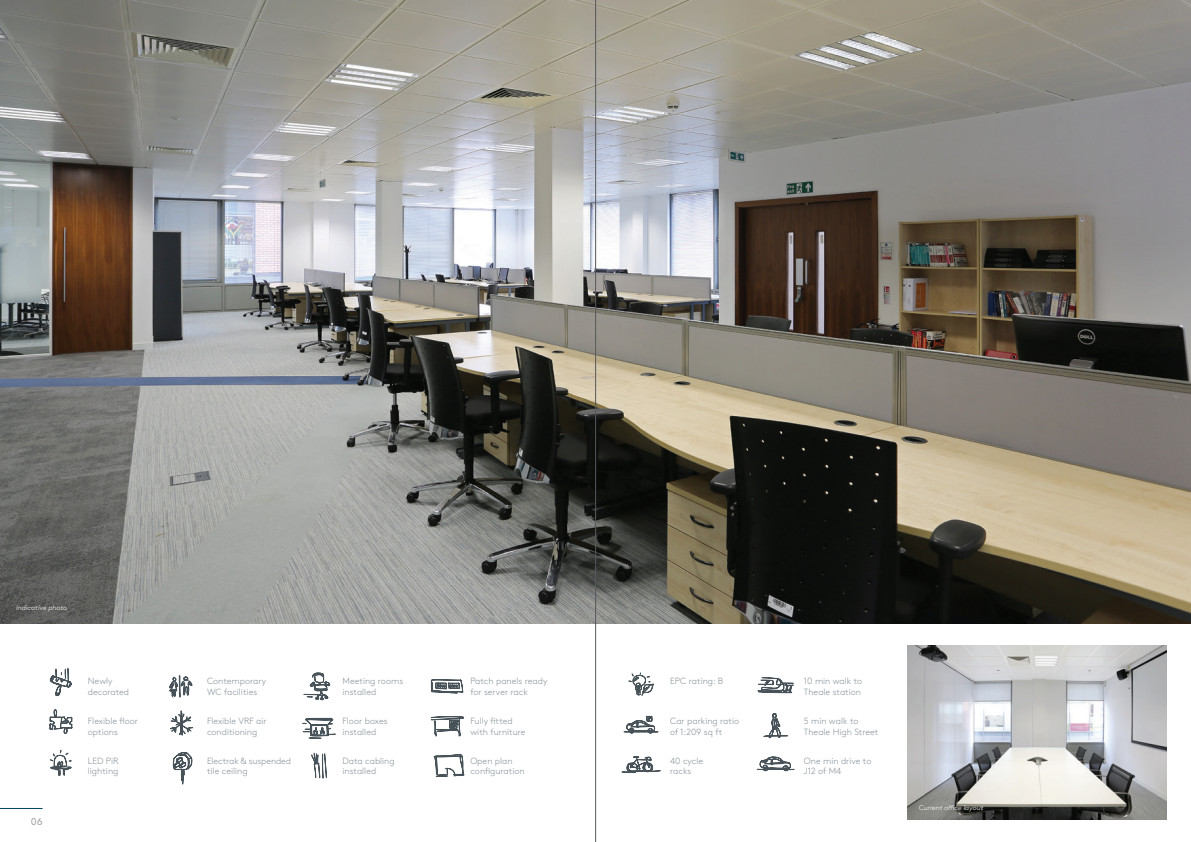
<style>
.page{position:relative;width:1191px;height:842px;background:#fff}
.page>*{position:absolute;margin:0;border:0;box-sizing:border-box;transform-origin:0 0}
.t1{font:10px "Brown";color:#a8a9ad}
.t2{font:300 9px/10.8px "Brown";color:#88949b}
.t3{font:italic 300 7px "Brown";color:#fff}
</style>
<div class="page">
<img style="left:0;top:0;width:1191px;height:624px">
<img style="left:907px;top:645px;width:260px;height:175px">
<hr style="left:0;top:808px;width:43px;height:1px;background:#004564">
<svg style="left:50px;top:668px;width:21px;height:28px"></svg>
<svg style="left:50px;top:709px;width:22px;height:25px"></svg>
<svg style="left:50px;top:750px;width:21px;height:26px"></svg>
<svg style="left:170px;top:710px;width:23px;height:25px"></svg>
<svg style="left:629px;top:673px;width:24px;height:23px"></svg>
<svg style="left:622px;top:756px;width:38px;height:17px"></svg>
<svg style="left:758px;top:677px;width:35px;height:16px"></svg>
<svg style="left:763px;top:714px;width:24px;height:24px"></svg>
<svg style="left:757px;top:756px;width:37px;height:15px"></svg>
<svg style="left:173px;top:753px;width:19px;height:32px"></svg>
<svg style="left:624px;top:715px;width:34px;height:18px"></svg>
<svg style="left:169px;top:675px;width:23px;height:23px"></svg>
<svg style="left:303px;top:718px;width:32px;height:21px"></svg>
<svg style="left:311px;top:752px;width:15px;height:27px"></svg>
<svg style="left:304px;top:673px;width:26px;height:27px"></svg>
<svg style="left:431px;top:716px;width:32px;height:21px"></svg>
<svg style="left:431px;top:680px;width:32px;height:14px"></svg>
<hr style="left:595px;top:0;width:1px;height:842px;background:#57585a">
<svg style="left:434px;top:753px;width:30px;height:24px"></svg>
<p class="t3" style="left:16px;top:602px;width:52px">Indicative photo</p>
<p class="t1" style="left:31px;top:814px;width:13px">06</p>
<p class="t2" style="left:88px;top:675px;width:26px">Newly</p>
<p class="t2" style="left:88px;top:686px;width:43px">decorated</p>
<p class="t2" style="left:88px;top:715px;width:52px">Flexible floor</p>
<p class="t2" style="left:88px;top:726px;width:31px">options</p>
<p class="t2" style="left:88px;top:754px;width:32px">LED PiR</p>
<p class="t2" style="left:88px;top:765px;width:32px">lighting</p>
<p class="t2" style="left:207px;top:675px;width:61px">Contemporary<br>WC facilities</p>
<p class="t2" style="left:207px;top:715px;width:61px">Flexible VRF air conditioning</p>
<p class="t2" style="left:207px;top:754px;width:86px">Electrak &amp; suspended</p>
<p class="t2" style="left:207px;top:765px;width:42px">tile ceiling</p>
<p class="t2" style="left:342px;top:675px;width:62px">Meeting rooms</p>
<p class="t2" style="left:342px;top:686px;width:35px">installed</p>
<p class="t2" style="left:342px;top:715px;width:47px">Floor boxes</p>
<p class="t2" style="left:342px;top:726px;width:35px">installed</p>
<p class="t2" style="left:342px;top:754px;width:54px">Data cabling</p>
<p class="t2" style="left:342px;top:765px;width:35px">installed</p>
<p class="t2" style="left:470px;top:675px;width:78px">Patch panels ready for server rack</p>
<p class="t2" style="left:470px;top:715px;width:44px">Fully fitted</p>
<p class="t2" style="left:470px;top:726px;width:57px">with furniture</p>
<p class="t2" style="left:470px;top:754px;width:44px">Open plan</p>
<p class="t2" style="left:470px;top:765px;width:56px">configuration</p>
<p class="t2" style="left:670px;top:675px;width:55px">EPC rating: B</p>
<p class="t2" style="left:670px;top:715px;width:70px">Car parking ratio of 1:209 sq ft</p>
<p class="t2" style="left:670px;top:754px;width:34px">40 cycle racks</p>
<p class="t2" style="left:804px;top:675px;width:60px">10 min walk to</p>
<p class="t2" style="left:804px;top:686px;width:59px">Theale station</p>
<p class="t2" style="left:804px;top:715px;width:56px">5 min walk to</p>
<p class="t2" style="left:804px;top:726px;width:76px">Theale High Street</p>
<p class="t2" style="left:804px;top:754px;width:69px">One min drive to<br>J12 of M4</p>
<p class="t3" style="left:919px;top:803px;width:66px">Current office layout</p>
</div>
